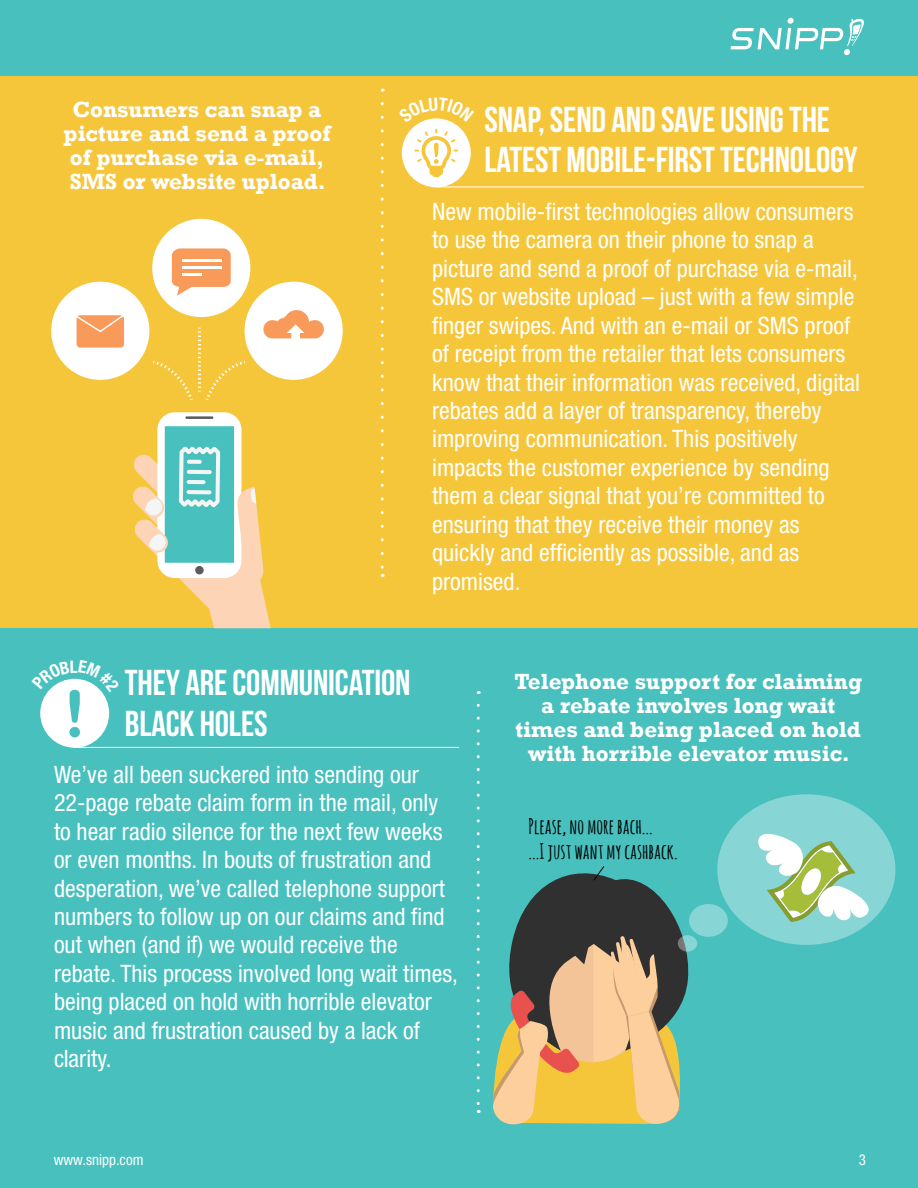
<style>
.page{position:relative;width:918px;height:1188px;background:#47c0be}
.page>*{position:absolute;margin:0;border:0;box-sizing:border-box;transform-origin:0 0}
.t1{font:700 36px/40.5px "Bebas Neue";letter-spacing:-.005em;color:#fff}
.t2{font:condensed 24px/28.5px "Helvetica Neue LT Std";color:#fff}
.t3{font:700 22.5px/24px "Rockwell";color:#fff;text-align:center}
.t4{font:700 21px/25.2px "Amatic SC";color:#000}
.t5{font:condensed 15px "Helvetica Neue LT Std";color:#fff}
</style>
<div class="page">
<div style="left:0;top:76px;width:918px;height:552px;background:#f6c63a"></div>
<div style="left:157px;top:412px;width:84px;height:166px;background:#fff;border-radius:17px"></div>
<div style="left:165px;top:426px;width:69px;height:137px;background:#47c0be"></div>
<hr style="left:185px;top:416px;width:28px;height:3px;background:#5b5b5c">
<svg style="left:133px;top:446px;width:138px;height:182px"></svg>
<svg style="left:187px;top:460px;width:15px;height:4px"></svg>
<hr style="left:187px;top:470px;width:25px;height:4px;background:#f4f5f5;border-radius:2px">
<hr style="left:187px;top:480px;width:19px;height:4px;background:#f4f5f5;border-radius:2px">
<svg style="left:187px;top:490px;width:24px;height:4px"></svg>
<div style="left:152px;top:219px;width:98px;height:98px;background:#fff;border-radius:50%"></div>
<svg style="left:172px;top:248px;width:59px;height:48px"></svg>
<hr style="left:182px;top:259px;width:40px;height:2px;background:#fff">
<hr style="left:182px;top:266px;width:40px;height:2px;background:#fff">
<hr style="left:182px;top:274px;width:20px;height:2px;background:#fff">
<div style="left:51px;top:282px;width:98px;height:98px;background:#fff;border-radius:50%"></div>
<div style="left:77px;top:315px;width:47px;height:33px;background:#f79a5a;border-radius:4px"></div>
<svg style="left:76px;top:315px;width:48px;height:18px"></svg>
<div style="left:245px;top:282px;width:98px;height:98px;background:#fff;border-radius:50%"></div>
<svg style="left:153px;top:328px;width:95px;height:73px"></svg>
<svg style="left:263px;top:310px;width:61px;height:28px"></svg>
<svg style="left:381px;top:104px;width:3px;height:473px"></svg>
<svg style="left:477px;top:705px;width:3px;height:408px"></svg>
<svg style="left:731px;top:17px;width:133px;height:38px"></svg>
<div style="left:402px;top:118px;width:69px;height:69px;background:#fff;border-radius:50%"></div>
<svg style="left:414px;top:129px;width:44px;height:48px"></svg>
<hr style="left:436px;top:187px;width:428px;height:1px;background:#fff">
<div style="left:40px;top:679px;width:69px;height:69px;background:#fff;border-radius:50%"></div>
<div style="left:69px;top:727px;width:11px;height:10px;background:#47c0be;border-radius:50%"></div>
<hr style="left:73px;top:747px;width:386px;height:1px;background:#fff">
<div style="left:717px;top:794px;width:178px;height:151px;background:#87d5d4;border-radius:50%"></div>
<div style="left:689px;top:904px;width:39px;height:33px;background:#87d5d4;border-radius:50%"></div>
<svg style="left:678px;top:935px;width:19px;height:17px"></svg>
<svg style="left:758px;top:833px;width:113px;height:90px"></svg>
<svg style="left:493px;top:866px;width:199px;height:259px"></svg>
<svg style="left:419px;top:118px;width:35px;height:5px"></svg>
<svg style="left:40px;top:678px;width:70px;height:45px"></svg>
<p class="t3" style="left:64px;top:98px;width:268px">Consumers can snap a picture and send a proof of purchase via e-mail,<br>SMS or website upload.</p>
<h1 class="t1" style="left:484px;top:99px;width:375px">SNAP, SEND AND SAVE USING THE<br>LATEST MOBILE-FIRST TECHNOLOGY</h1>
<p class="t2" style="left:432px;top:197px;width:429px">New mobile-first technologies allow consumers to use the camera on their phone to snap a picture and send a proof of purchase via e-mail, SMS or website upload – just with a few simple finger swipes. And with an e-mail or SMS proof of receipt from the retailer that lets consumers know that their information was received, digital rebates add a layer of transparency, thereby improving communication. This positively impacts the customer experience by sending them a clear signal that you’re committed to ensuring that they receive their money as quickly and efficiently as possible, and as promised.</p>
<h1 class="t1" style="left:125px;top:662px;width:287px">THEY ARE COMMUNICATION<br>BLACK HOLES</h1>
<p class="t2" style="left:54px;top:760px;width:405px">We’ve all been suckered into sending our 22-page rebate claim form in the mail, only to hear radio silence for the next few weeks or even months. In bouts of frustration and desperation, we’ve called telephone support numbers to follow up on our claims and find out when (and if) we would receive the rebate. This process involved long wait times, being placed on hold with horrible elevator music and frustration caused by a lack of clarity.</p>
<p class="t3" style="left:514px;top:670px;width:349px">Telephone support for claiming a rebate involves long wait times and being placed on hold with horrible elevator music.</p>
<p class="t4" style="left:529px;top:813px;width:151px">Please, no more bach...<br>...I just want my cashback.</p>
<p class="t5" style="left:54px;top:1151px;width:91px">www.snipp.com</p>
<p class="t5" style="left:859px;top:1151px;width:9px">3</p>
</div>
